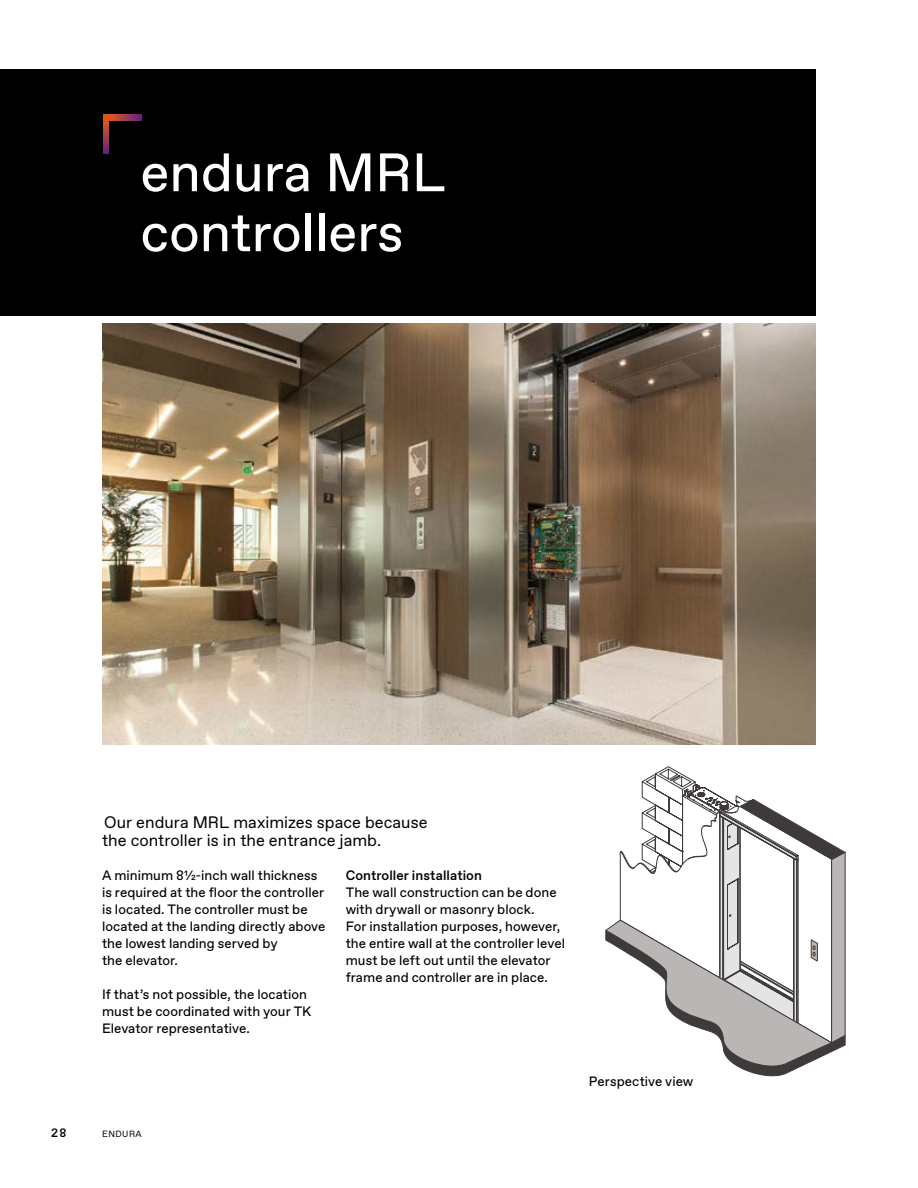
<style>
.page{position:relative;width:918px;height:1188px;background:#fff}
.page>*{position:absolute;margin:0;border:0;box-sizing:border-box;transform-origin:0 0}
.t1{font:54px/60px "TKE Type";color:#fff}
.t2{font:16.5px/18px "TKE Type";color:#000}
.t3{font:13.5px/17px "TKE Type";letter-spacing:.005em;color:#000}
.t4{font:500 13.5px "TKE Type";letter-spacing:.005em;color:#000}
.t5{font:500 12px "TKE Type";color:#000}
.t6{font:9px "TKE Type";letter-spacing:.05em;color:#000}
</style>
<div class="page">
<img style="left:102px;top:323px;width:714px;height:422px">
<svg style="left:641px;top:766px;width:55px;height:18px"></svg>
<svg style="left:606px;top:784px;width:240px;height:293px"></svg>
<div style="left:0;top:69px;width:816px;height:246px;background:#000"></div>
<svg style="left:109px;top:115px;width:33px;height:5px"></svg>
<svg style="left:104px;top:115px;width:5px;height:38px"></svg>
<h1 class="t1" style="left:140px;top:144px;width:306px">endura MRL controllers</h1>
<p class="t2" style="left:102px;top:814px;width:327px">Our endura MRL maximizes space because the controller is in the entrance jamb.</p>
<p class="t4" style="left:346px;top:868px;width:138px">Controller installation</p>
<p class="t3" style="left:346px;top:885px;width:221px">The wall construction can be done with drywall or masonry block.<br>For installation purposes, however, the entire wall at the controller level must be left out until the elevator frame and controller are in place.</p>
<p class="t3" style="left:102px;top:867px;width:225px">A minimum 8½-inch wall thickness is required at the floor the controller is located. The controller must be located at the landing directly above the lowest landing served by<br>the elevator.</p>
<p class="t3" style="left:102px;top:986px;width:211px">If that’s not possible, the location must be coordinated with your TK<br>Elevator representative.</p>
<p class="t5" style="left:51px;top:1126px;width:17px">28</p>
<p class="t6" style="left:102px;top:1129px;width:41px">ENDURA</p>
<p class="t3" style="left:589px;top:1073px;width:106px">Perspective view</p>
</div>
